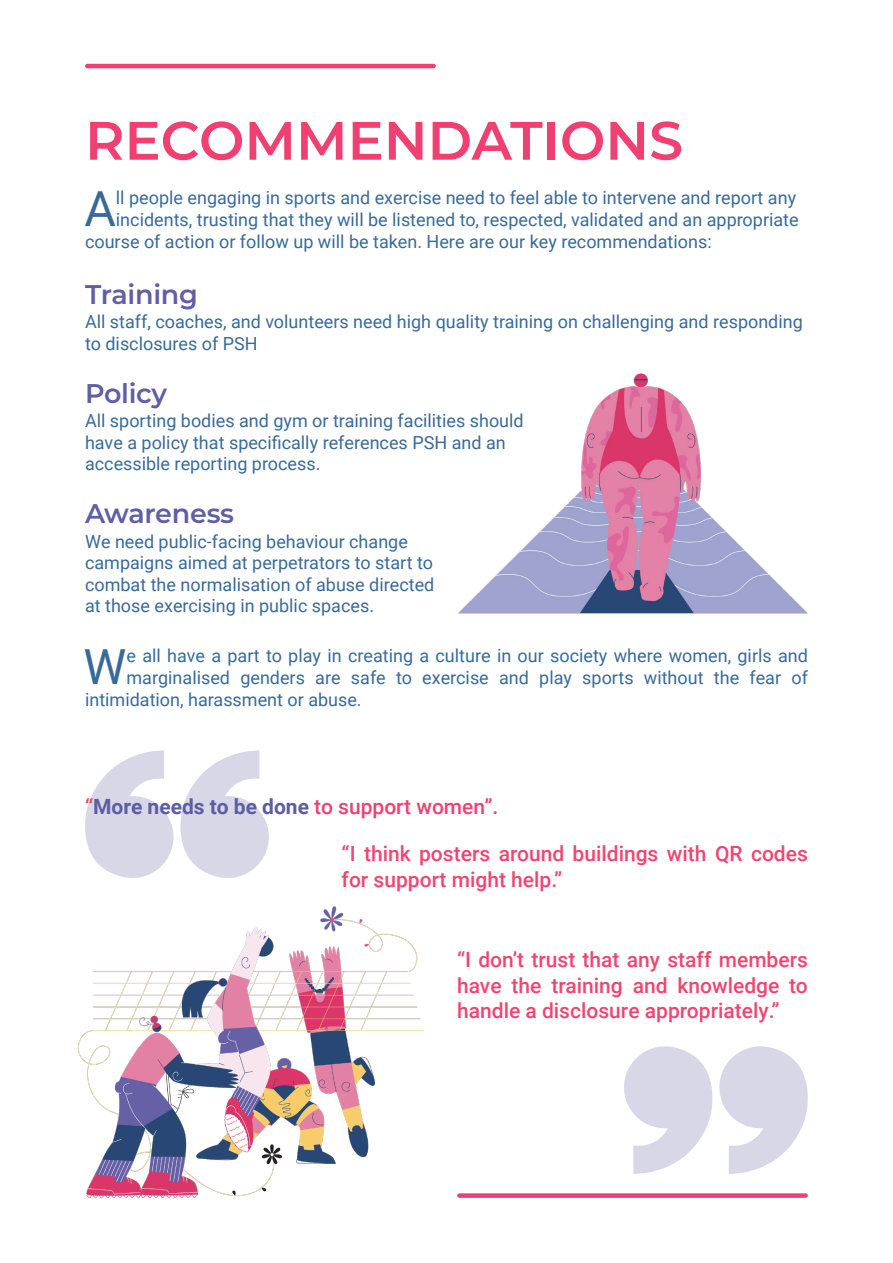
<style>
.page{position:relative;width:893px;height:1263px;background:#fff}
.page>*{position:absolute;margin:0;border:0;box-sizing:border-box;transform-origin:0 0}
.Header_One{font:600 54px "Montserrat";color:#ef4071}
.Body_text{font:48.45px "Roboto";color:#386a99}
.Header_Two{font:600 27px "Montserrat";letter-spacing:-.01em;color:#605ea5}
.Body_text-2{font:500 21px/25.2px "Roboto";color:#f04572;text-align:justify}
.t1{font:500 21px "Roboto";color:#ef4071}
.Body_text-3{font:18px/21.6px "Roboto";color:#386a99}
.s1{font-weight:700;color:#5e5ca3}
</style>
<div class="page">
<svg style="left:180px;top:750px;width:89px;height:128px"></svg>
<svg style="left:85px;top:750px;width:88px;height:128px"></svg>
<svg style="left:624px;top:1046px;width:89px;height:128px"></svg>
<svg style="left:719px;top:1046px;width:89px;height:128px"></svg>
<img style="left:77px;top:906px;width:347px;height:292px">
<img style="left:458px;top:373px;width:350px;height:240px">
<div style="left:459px;top:1193px;width:347px;height:5px;background:#ef4071"></div>
<hr style="left:87px;top:64px;width:347px;height:4px;background:#ef4071">
<p class="Header_One" style="left:85px;top:102px;width:599px">RECOMMENDATIONS</p>
<p class="Body_text" style="left:84px;top:175px;width:33px">A</p>
<p class="Body_text-3" style="left:116px;top:186px;width:682px">ll people engaging in sports and exercise need to feel able to intervene and report any</p>
<p class="Body_text-3" style="left:116px;top:208px;width:684px">incidents, trusting that they will be listened to, respected, validated and an appropriate</p>
<p class="Body_text-3" style="left:85px;top:230px;width:628px">course of action or follow up will be taken. Here are our key recommendations:</p>
<p class="Header_Two" style="left:85px;top:275px;width:114px">Training</p>
<p class="Body_text-3" style="left:85px;top:310px;width:719px">All staff, coaches, and volunteers need high quality training on challenging and responding to disclosures of PSH</p>
<p class="Header_Two" style="left:85px;top:374px;width:84px">Policy</p>
<p class="Body_text-3" style="left:85px;top:409px;width:440px">All sporting bodies and gym or training facilities should have a policy that specifically references PSH and an accessible reporting process.</p>
<p class="Header_Two" style="left:85px;top:494px;width:151px">Awareness</p>
<p class="Body_text-3" style="left:85px;top:530px;width:351px">We need public-facing behaviour change campaigns aimed at perpetrators to start to combat the normalisation of abuse directed at those exercising in public spaces.</p>
<p class="Body_text" style="left:84px;top:633px;width:44px">W</p>
<p class="Body_text-3" style="left:127px;top:644px;width:683px">e all have a part to play in creating a culture in our society where women, girls and</p>
<p class="Body_text-3" style="left:127px;top:666px;width:683px">marginalised genders are safe to exercise and play sports without the fear of</p>
<p class="Body_text-3" style="left:85px;top:688px;width:278px">intimidation, harassment or abuse.</p>
<p class="t1" style="left:85px;top:792px;width:415px">“<span class="s1">More needs to be done</span> to support women”.</p>
<p class="Body_text-2" style="left:342px;top:841px;width:468px">“I think posters around buildings with QR codes for support might help.”</p>
<p class="Body_text-2" style="left:457px;top:946px;width:352px">“I don’t trust that any staff members have the training and knowledge to handle a disclosure appropriately.”</p>
</div>
